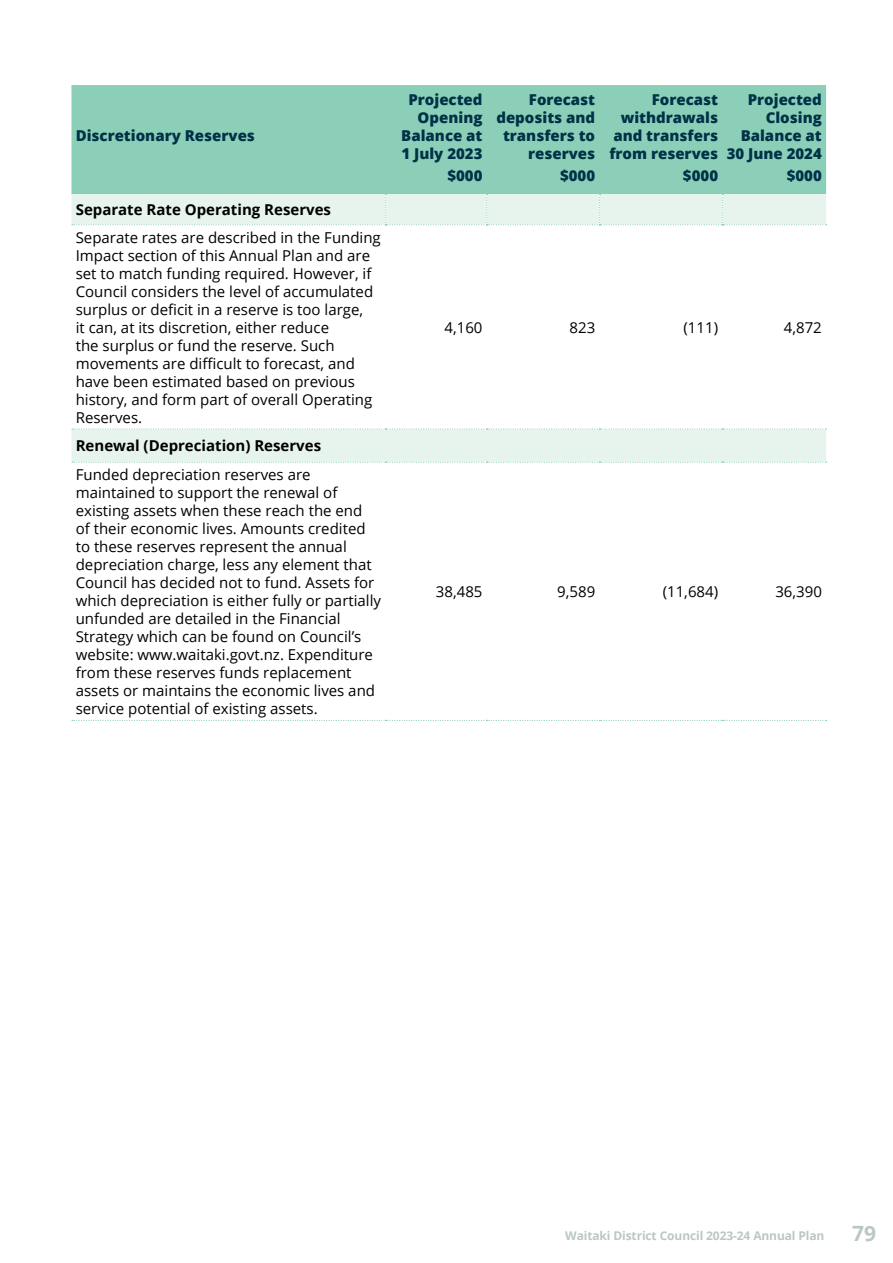
<style>
.page{position:relative;width:893px;height:1263px;background:#fff}
.page>*{position:absolute;margin:0;border:0;box-sizing:border-box;transform-origin:0 0}
.t1{font:700 21px "Open Sans";color:#bbc7c3}
.t2{font:15px/18px "Open Sans";color:#000}
.t3{font:800 15px/18px "Open Sans";color:#003247;text-align:right}
.t4{font:700 15px "Open Sans";color:#000}
.t5{font:700 12px "Open Sans";letter-spacing:-.01em;color:#bbc7c3}
</style>
<div class="page">
<div style="left:71px;top:85px;width:755px;height:109px;background:#8ccfb8"></div>
<svg style="left:71px;top:194px;width:755px;height:268px"></svg>
<div style="left:72px;top:194px;width:754px;height:31px;background:#e6f4ed"></div>
<svg style="left:72px;top:428px;width:754px;height:2px"></svg>
<svg style="left:72px;top:462px;width:754px;height:1px"></svg>
<svg style="left:72px;top:720px;width:754px;height:1px"></svg>
<p class="t3" style="left:76px;top:126px;width:181px">Discretionary Reserves</p>
<p class="t4" style="left:76px;top:199px;width:257px">Separate Rate Operating Reserves</p>
<p class="t2" style="left:76px;top:228px;width:307px">Separate rates are described in the Funding Impact section of this Annual Plan and are set to match funding required. However, if Council considers the level of accumulated surplus or deficit in a reserve is too large,<br>it can, at its discretion, either reduce<br>the surplus or fund the reserve. Such movements are difficult to forecast, and have been estimated based on previous history, and form part of overall Operating Reserves.</p>
<p class="t4" style="left:76px;top:435px;width:247px">Renewal (Depreciation) Reserves</p>
<p class="t2" style="left:76px;top:465px;width:307px">Funded depreciation reserves are maintained to support the renewal of existing assets when these reach the end<br>of their economic lives. Amounts credited to these reserves represent the annual depreciation charge, less any element that Council has decided not to fund. Assets for which depreciation is either fully or partially unfunded are detailed in the Financial Strategy which can be found on Council’s website: www.waitaki.govt.nz. Expenditure from these reserves funds replacement assets or maintains the economic lives and service potential of existing assets.</p>
<p class="t3" style="left:401px;top:90px;width:83px">Projected<br>Opening<br>Balance at<br>1 July 2023</p>
<p class="t3" style="left:447px;top:166px;width:37px">$000</p>
<p class="t3" style="left:496px;top:90px;width:100px">Forecast deposits and transfers to reserves</p>
<p class="t3" style="left:560px;top:166px;width:37px">$000</p>
<p class="t3" style="left:609px;top:90px;width:110px">Forecast withdrawals and transfers from reserves</p>
<p class="t3" style="left:683px;top:166px;width:37px">$000</p>
<p class="t3" style="left:727px;top:90px;width:97px">Projected<br>Closing<br>Balance at<br>30 June 2024</p>
<p class="t3" style="left:787px;top:166px;width:37px">$000</p>
<p class="t2" style="left:445px;top:318px;width:39px">4,160</p>
<p class="t2" style="left:569px;top:318px;width:27px">823</p>
<p class="t2" style="left:683px;top:318px;width:36px">(111)</p>
<p class="t2" style="left:784px;top:318px;width:39px">4,872</p>
<p class="t2" style="left:436px;top:582px;width:48px">38,485</p>
<p class="t2" style="left:557px;top:582px;width:39px">9,589</p>
<p class="t2" style="left:663px;top:582px;width:57px">(11,684)</p>
<p class="t2" style="left:775px;top:582px;width:48px">36,390</p>
<p class="t5" style="left:565px;top:1227px;width:261px">Waitaki District Council 2023-24 Annual Plan</p>
<h1 class="t1" style="left:852px;top:1219px;width:25px">79</h1>
</div>
